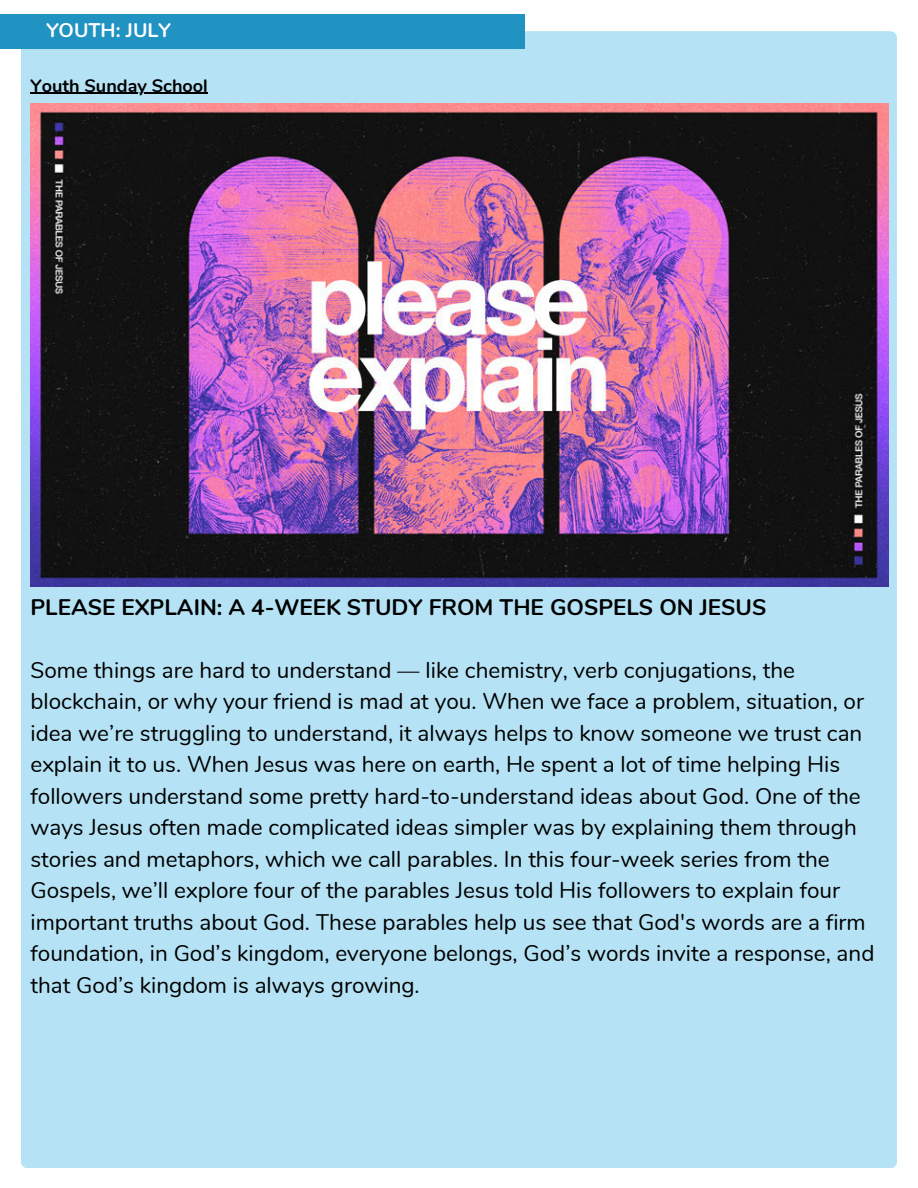
<style>
.page{position:relative;width:918px;height:1188px;background:#fff}
.page>*{position:absolute;margin:0;border:0;box-sizing:border-box;transform-origin:0 0}
.t1{font:22.5px/31.5px "Nunito";color:#000}
.t2{font:700 22.5px "Nunito";color:#000}
.t3{font:700 19.8px "Nunito";color:#fff}
.t4{font:700 18px "Nunito";color:#000}
</style>
<div class="page">
<div style="left:21px;top:31px;width:876px;height:1137px;background:#b5e3f5;border-radius:7px"></div>
<div style="left:0;top:14px;width:525px;height:34px;background:#2093c2"></div>
<hr style="left:30px;top:93px;width:178px;height:1px;background:#000">
<img style="left:30px;top:104px;width:859px;height:483px">
<p class="t3" style="left:46px;top:17px;width:126px">YOUTH: JULY</p>
<p class="t4" style="left:30px;top:74px;width:179px">Youth Sunday School</p>
<p class="t2" style="left:30px;top:592px;width:737px">PLEASE EXPLAIN: A 4-WEEK STUDY FROM THE GOSPELS ON JESUS</p>
<p class="t1" style="left:30px;top:655px;width:845px">Some things are hard to understand — like chemistry, verb conjugations, the blockchain, or why your friend is mad at you. When we face a problem, situation, or idea we’re struggling to understand, it always helps to know someone we trust can explain it to us. When Jesus was here on earth, He spent a lot of time helping His followers understand some pretty hard-to-understand ideas about God. One of the ways Jesus often made complicated ideas simpler was by explaining them through stories and metaphors, which we call parables. In this four-week series from the Gospels, we’ll explore four of the parables Jesus told His followers to explain four important truths about God. These parables help us see that God's words are a firm foundation, in God’s kingdom, everyone belongs, God’s words invite a response, and that God’s kingdom is always growing.</p>
</div>
